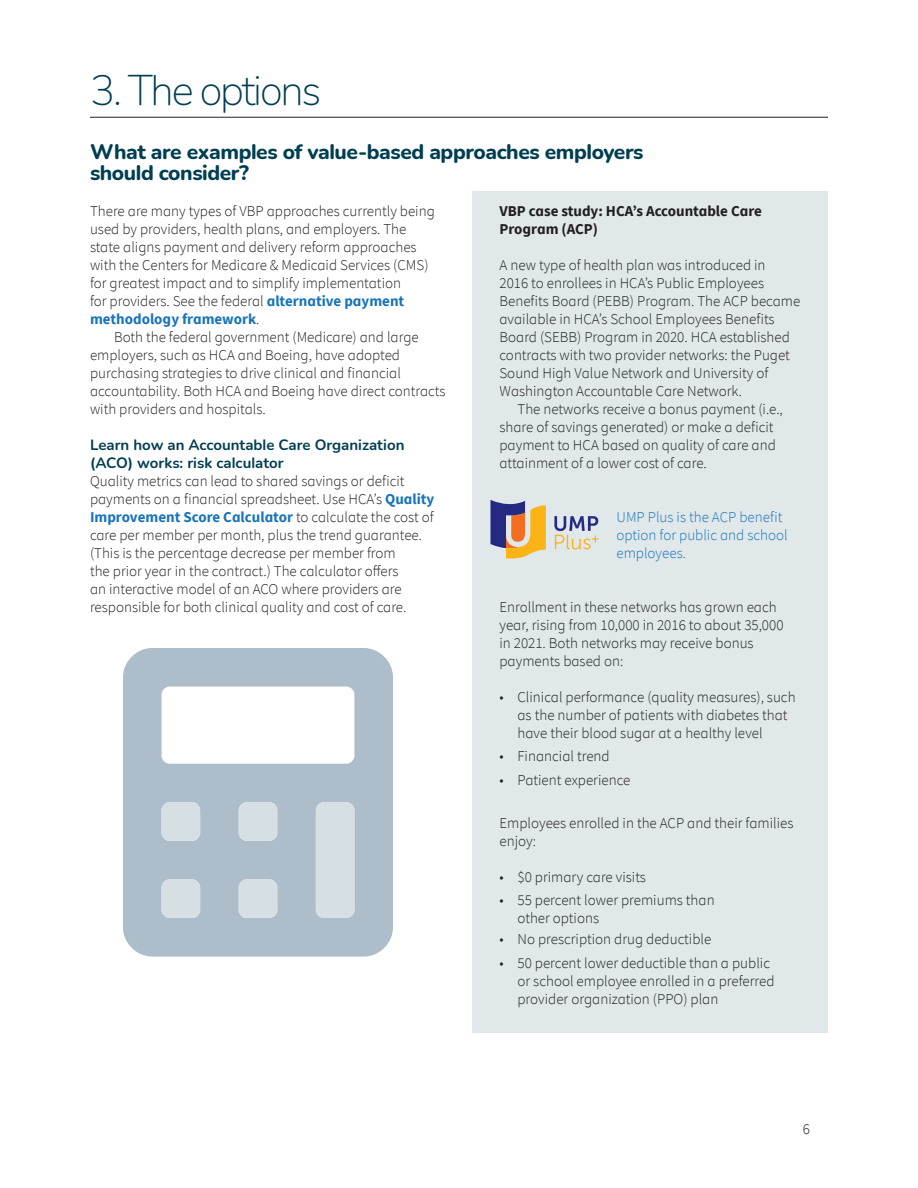
<style>
.page{position:relative;width:918px;height:1188px;background:#fff}
.page>*{position:absolute;margin:0;border:0;box-sizing:border-box;transform-origin:0 0}
.Page_chapter_Header{font:200 42px "Nunito";letter-spacing:-.05em;color:#003e52}
.Heading_2_span{font:800 21px/21px "Nunito";letter-spacing:-.02em;color:#003e52}
.Body_1_-_first{font:300 15px/18px "Source Sans Pro";color:#231f20}
.Good_to_Know_Paragra{font:300 15px/18px "Source Sans Pro";color:#231f20}
.Body_2_-_second{font:300 15px/18px "Source Sans Pro";color:#231f20}
.Good_to_know_p2{font:300 15px/18px "Source Sans Pro";color:#231f20}
.t1{font:700 15px/18px "Nunito";color:#003e52}
.Body_1_-_first-2{font:300 15px/18px "Source Sans Pro";color:#1974bb}
.Good_to_Know_Subhead{font:700 15px/18px "Source Sans Pro";color:#231f20}
.s1{font-weight:700;color:#1974bb}
</style>
<div class="page">
<div style="left:472px;top:486px;width:356px;height:128px;background:#e0e8ea"></div>
<hr style="left:90px;top:117px;width:738px;height:1px;background:#231f20">
<div style="left:472px;top:191px;width:356px;height:60px;background:#e0e8ea"></div>
<div style="left:472px;top:250px;width:356px;height:168px;background:#e0e8ea"></div>
<div style="left:472px;top:394px;width:356px;height:96px;background:#e0e8ea"></div>
<div style="left:472px;top:592px;width:356px;height:96px;background:#e0e8ea"></div>
<div style="left:472px;top:677px;width:356px;height:78px;background:#e0e8ea"></div>
<div style="left:472px;top:736px;width:356px;height:42px;background:#e0e8ea"></div>
<div style="left:472px;top:760px;width:356px;height:51px;background:#e0e8ea"></div>
<div style="left:472px;top:808px;width:356px;height:60px;background:#e0e8ea"></div>
<div style="left:472px;top:857px;width:356px;height:42px;background:#e0e8ea"></div>
<div style="left:472px;top:880px;width:356px;height:60px;background:#e0e8ea"></div>
<div style="left:472px;top:919px;width:356px;height:42px;background:#e0e8ea"></div>
<div style="left:472px;top:943px;width:356px;height:89px;background:#e0e8ea"></div>
<svg style="left:490px;top:500px;width:109px;height:59px"></svg>
<svg style="left:123px;top:648px;width:270px;height:309px;fill:#adbeca"></svg>
<svg style="left:162px;top:802px;width:192px;height:116px"></svg>
<p class="Page_chapter_Header" style="left:90px;top:61px;width:233px">3. The options</p>
<p class="Heading_2_span" style="left:90px;top:140px;width:555px">What are examples of value-based approaches employers should consider?</p>
<p class="Body_1_-_first" style="left:90px;top:202px;width:346px">There are many types of VBP approaches currently being used by providers, health plans, and employers. The state aligns payment and delivery reform approaches with the Centers for Medicare &amp; Medicaid Services (CMS) for greatest impact and to simplify implementation<br>for providers. See the federal <span class="s1">alternative payment methodology framework</span>.</p>
<p class="Body_2_-_second" style="left:90px;top:328px;width:357px;text-indent:24px">Both the federal government (Medicare) and large employers, such as HCA and Boeing, have adopted purchasing strategies to drive clinical and financial accountability. Both HCA and Boeing have direct contracts with providers and hospitals.</p>
<h3 class="t1" style="left:90px;top:435px;width:316px">Learn how an Accountable Care Organization (ACO) works: risk calculator</h3>
<p class="Body_1_-_first" style="left:90px;top:472px;width:346px">Quality metrics can lead to shared savings or deficit payments on a financial spreadsheet. Use HCA’s <span class="s1">Quality Improvement Score Calculator</span> to calculate the cost of care per member per month, plus the trend guarantee. (This is the percentage decrease per member from<br>the prior year in the contract.) The calculator offers<br>an interactive model of an ACO where providers are responsible for both clinical quality and cost of care.</p>
<p class="Good_to_Know_Subhead" style="left:500px;top:202px;width:264px">VBP case study: HCA’s Accountable Care<br>Program (ACP)</p>
<p class="Good_to_Know_Paragra" style="left:500px;top:256px;width:302px">A new type of health plan was introduced in<br>2016 to enrollees in HCA’s Public Employees Benefits Board (PEBB) Program. The ACP became available in HCA’s School Employees Benefits Board (SEBB) Program in 2020. HCA established contracts with two provider networks: the Puget Sound High Value Network and University of Washington Accountable Care Network.</p>
<p class="Good_to_know_p2" style="left:500px;top:400px;width:285px;text-indent:18px">The networks receive a bonus payment (i.e., share of savings generated) or make a deficit payment to HCA based on quality of care and attainment of a lower cost of care.</p>
<p class="Body_1_-_first-2" style="left:616px;top:508px;width:173px">UMP Plus is the ACP benefit option for public and school employees.</p>
<p class="Good_to_Know_Paragra" style="left:500px;top:598px;width:286px">Enrollment in these networks has grown each year, rising from 10,000 in 2016 to about 35,000 in 2021. Both networks may receive bonus payments based on:</p>
<p class="Body_1_-_first" style="left:518px;top:688px;width:280px;text-indent:-18px">• Clinical performance (quality measures), such as the number of patients with diabetes that have their blood sugar at a healthy level</p>
<p class="Body_1_-_first" style="left:500px;top:747px;width:112px">• Financial trend</p>
<p class="Body_1_-_first" style="left:500px;top:771px;width:132px">• Patient experience</p>
<p class="Good_to_Know_Paragra" style="left:500px;top:814px;width:296px">Employees enrolled in the ACP and their families enjoy:</p>
<p class="Body_1_-_first" style="left:500px;top:868px;width:148px">• $0 primary care visits</p>
<p class="Body_1_-_first" style="left:518px;top:891px;width:199px;text-indent:-18px">• 55 percent lower premiums than other options</p>
<p class="Body_1_-_first" style="left:500px;top:930px;width:213px">• No prescription drug deductible</p>
<p class="Body_1_-_first" style="left:518px;top:954px;width:259px;text-indent:-18px">• 50 percent lower deductible than a public or school employee enrolled in a preferred provider organization (PPO) plan</p>
<p class="Body_1_-_first" style="left:803px;top:1120px;width:9px">6</p>
</div>
